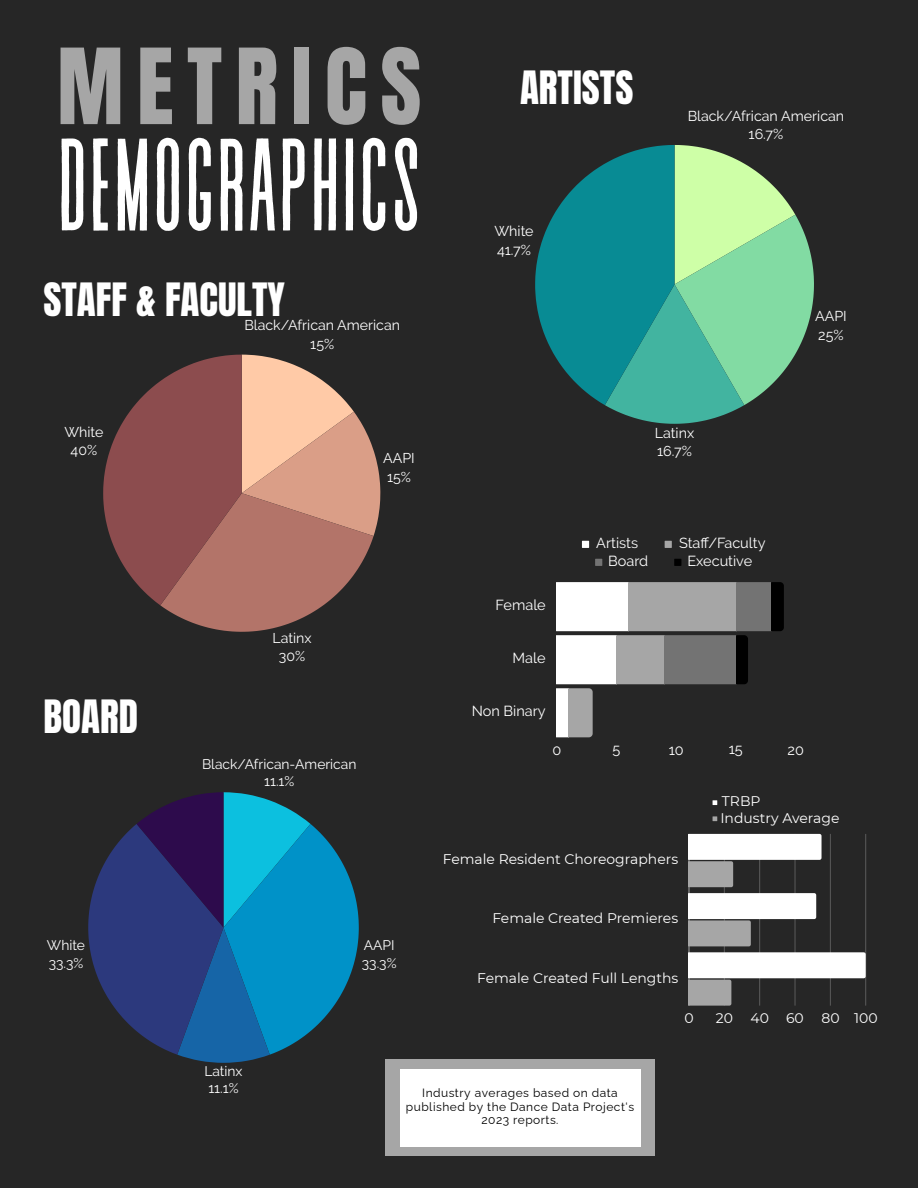
<style>
.page{position:relative;width:918px;height:1188px;background:#262626}
.page>*{position:absolute;margin:0;border:0;box-sizing:border-box;transform-origin:0 0}
.t1{font:131.25px "Revive 80 Tall";letter-spacing:.005em;color:#fff}
.t2{font:89.1px "Anton";letter-spacing:.15em;color:#a6a6a6}
.t3{font:39px "Anton";color:#fff}
.t4{font:14.55px "Raleway";color:#fff}
.t5{font:14.25px "Raleway";color:#fff}
.t6{font:13.95px "Montserrat";color:#fff}
.t7{font:13.8px "Raleway";color:#fff}
.t8{font:12px/13.5px "Raleway";letter-spacing:.04em;color:#000;text-align:center}
</style>
<div class="page">
<svg style="left:535px;top:145px;width:279px;height:279px"></svg>
<div style="left:385px;top:1060px;width:270px;height:96px;background:#a6a6a6"></div>
<svg style="left:582px;top:541px;width:7px;height:7px"></svg>
<svg style="left:665px;top:541px;width:7px;height:7px"></svg>
<svg style="left:595px;top:559px;width:7px;height:7px"></svg>
<svg style="left:674px;top:559px;width:7px;height:7px"></svg>
<svg style="left:557px;top:582px;width:227px;height:155px"></svg>
<svg style="left:103px;top:355px;width:277px;height:277px"></svg>
<svg style="left:88px;top:792px;width:271px;height:271px"></svg>
<svg style="left:713px;top:800px;width:4px;height:5px"></svg>
<svg style="left:713px;top:816px;width:4px;height:5px"></svg>
<hr style="left:724px;top:834px;width:1px;height:172px;background:#fff">
<hr style="left:759px;top:834px;width:1px;height:172px;background:#fff">
<hr style="left:795px;top:834px;width:1px;height:172px;background:#fff">
<hr style="left:830px;top:834px;width:1px;height:172px;background:#fff">
<hr style="left:865px;top:834px;width:1px;height:172px;background:#fff">
<hr style="left:689px;top:834px;width:1px;height:172px;background:#fff">
<svg style="left:689px;top:834px;width:133px;height:53px"></svg>
<svg style="left:689px;top:893px;width:127px;height:53px"></svg>
<svg style="left:689px;top:952px;width:177px;height:54px"></svg>
<div style="left:400px;top:1069px;width:240px;height:78px;background:#fff"></div>
<p class="t2" style="left:57px;top:23px;width:366px">METRICS</p>
<p class="t1" style="left:57px;top:118px;width:366px">DEMOGRAPHICS</p>
<p class="t3" style="left:43px;top:272px;width:243px">STAFF &amp; FACULTY</p>
<p class="t5" style="left:244px;top:317px;width:157px">Black/African American</p>
<p class="t5" style="left:310px;top:335px;width:25px">15%</p>
<p class="t3" style="left:520px;top:60px;width:115px">ARTISTS</p>
<p class="t5" style="left:494px;top:223px;width:41px">White</p>
<p class="t5" style="left:497px;top:241px;width:35px">41.7%</p>
<p class="t5" style="left:688px;top:107px;width:158px">Black/African American</p>
<p class="t5" style="left:749px;top:126px;width:36px">16.7%</p>
<p class="t5" style="left:815px;top:308px;width:33px">AAPI</p>
<p class="t5" style="left:818px;top:326px;width:27px">25%</p>
<p class="t5" style="left:64px;top:423px;width:41px">White</p>
<p class="t5" style="left:71px;top:442px;width:28px">40%</p>
<p class="t3" style="left:43px;top:689px;width:96px">BOARD</p>
<p class="t7" style="left:47px;top:937px;width:40px">White</p>
<p class="t7" style="left:49px;top:955px;width:36px">33.3%</p>
<p class="t5" style="left:383px;top:450px;width:33px">AAPI</p>
<p class="t5" style="left:387px;top:468px;width:25px">15%</p>
<p class="t5" style="left:273px;top:630px;width:41px">Latinx</p>
<p class="t5" style="left:279px;top:648px;width:28px">30%</p>
<p class="t7" style="left:202px;top:756px;width:156px">Black/African-American</p>
<p class="t7" style="left:264px;top:773px;width:32px">11.1%</p>
<p class="t7" style="left:364px;top:937px;width:32px">AAPI</p>
<p class="t7" style="left:362px;top:955px;width:36px">33.3%</p>
<p class="t5" style="left:655px;top:424px;width:41px">Latinx</p>
<p class="t5" style="left:657px;top:443px;width:36px">16.7%</p>
<p class="t4" style="left:496px;top:597px;width:52px">Female</p>
<p class="t4" style="left:513px;top:650px;width:34px">Male</p>
<p class="t4" style="left:472px;top:703px;width:75px">Non Binary</p>
<p class="t4" style="left:596px;top:534px;width:43px">Artists</p>
<p class="t4" style="left:679px;top:534px;width:88px">Staff/Faculty</p>
<p class="t4" style="left:608px;top:552px;width:41px">Board</p>
<p class="t4" style="left:687px;top:552px;width:66px">Executive</p>
<p class="t4" style="left:552px;top:741px;width:10px">0</p>
<p class="t4" style="left:613px;top:740px;width:9px">5</p>
<p class="t4" style="left:669px;top:741px;width:17px">10</p>
<p class="t4" style="left:729px;top:740px;width:16px">15</p>
<p class="t4" style="left:788px;top:741px;width:18px">20</p>
<p class="t6" style="left:443px;top:851px;width:237px">Female Resident Choreographers</p>
<p class="t6" style="left:492px;top:910px;width:187px">Female Created Premieres</p>
<p class="t6" style="left:477px;top:969px;width:203px">Female Created Full Lengths</p>
<p class="t6" style="left:722px;top:793px;width:40px">TRBP</p>
<p class="t6" style="left:720px;top:809px;width:121px">Industry Average</p>
<p class="t6" style="left:684px;top:1010px;width:11px">0</p>
<p class="t6" style="left:716px;top:1010px;width:19px">20</p>
<p class="t6" style="left:751px;top:1010px;width:20px">40</p>
<p class="t6" style="left:786px;top:1010px;width:19px">60</p>
<p class="t6" style="left:821px;top:1010px;width:20px">80</p>
<p class="t6" style="left:854px;top:1010px;width:25px">100</p>
<p class="t7" style="left:204px;top:1063px;width:40px">Latinx</p>
<p class="t7" style="left:208px;top:1080px;width:32px">11.1%</p>
<p class="t8" style="left:406px;top:1086px;width:230px">Industry averages based on data published by the Dance Data Project‘s<br>2023 reports.</p>
</div>
